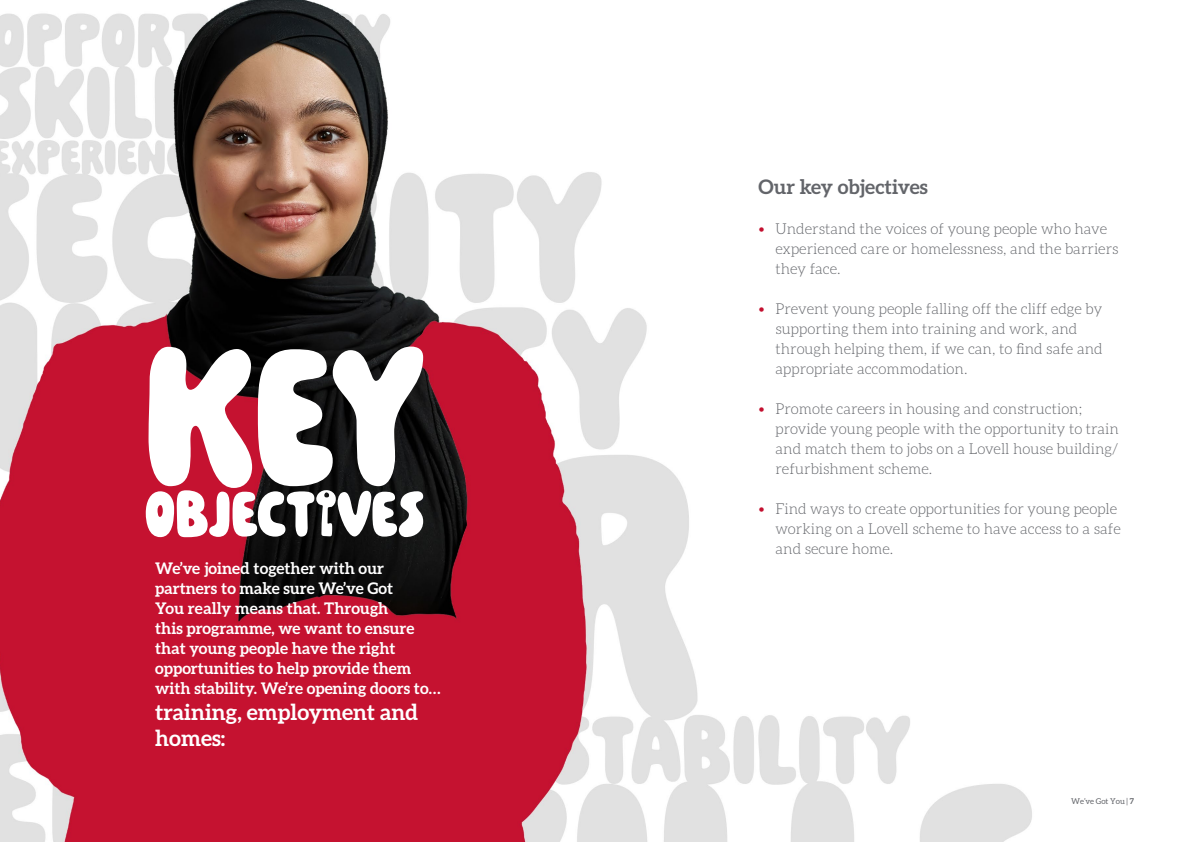
<style>
.page{position:relative;width:1191px;height:842px;background:#fff}
.page>*{position:absolute;margin:0;border:0;box-sizing:border-box;transform-origin:0 0}
.WGY_Para{font:700 22px/26px "Aleo";color:#fff}
.WGY_Para-2{font:700 20px "Aleo";color:#63656a}
.WGY_Para-3{font:700 16px/20px "Aleo";color:#fff}
.WGY_Para-4{font:300 15px/20px "Aleo";color:#63656a}
.t1{font:8px "Aleo";color:#63656a}
.s1{color:#c3102f}
.s2{font-weight:700}
</style>
<div class="page">
<img style="left:0;top:0;width:1032px;height:842px">
<svg style="left:146px;top:347px;width:277px;height:190px"></svg>
<p class="WGY_Para-3" style="left:155px;top:557px;width:287px">We’ve joined together with our partners to make sure We’ve Got<br>You really means that. Through<br>this programme, we want to ensure that young people have the right opportunities to help provide them with stability. We’re opening doors to…</p>
<p class="WGY_Para" style="left:155px;top:698px;width:264px">training, employment and homes:</p>
<p class="WGY_Para-2" style="left:758px;top:175px;width:171px">Our key objectives</p>
<p class="WGY_Para-4" style="left:775px;top:219px;width:345px;text-indent:-17px"><span class="s1">•</span> Understand the voices of young people who have experienced care or homelessness, and the barriers they face.</p>
<p class="WGY_Para-4" style="left:775px;top:299px;width:328px;text-indent:-17px"><span class="s1">•</span> Prevent young people falling off the cliff edge by supporting them into training and work, and through helping them, if we can, to find safe and appropriate accommodation.</p>
<p class="WGY_Para-4" style="left:775px;top:399px;width:345px;text-indent:-17px"><span class="s1">•</span> Promote careers in housing and construction; provide young people with the opportunity to train and match them to jobs on a Lovell house building/ refurbishment scheme.</p>
<p class="WGY_Para-4" style="left:775px;top:499px;width:347px;text-indent:-17px"><span class="s1">•</span> Find ways to create opportunities for young people working on a Lovell scheme to have access to a safe and secure home.</p>
<p class="t1" style="left:1071px;top:796px;width:64px">We’ve Got You | <span class="s2">7</span></p>
</div>
